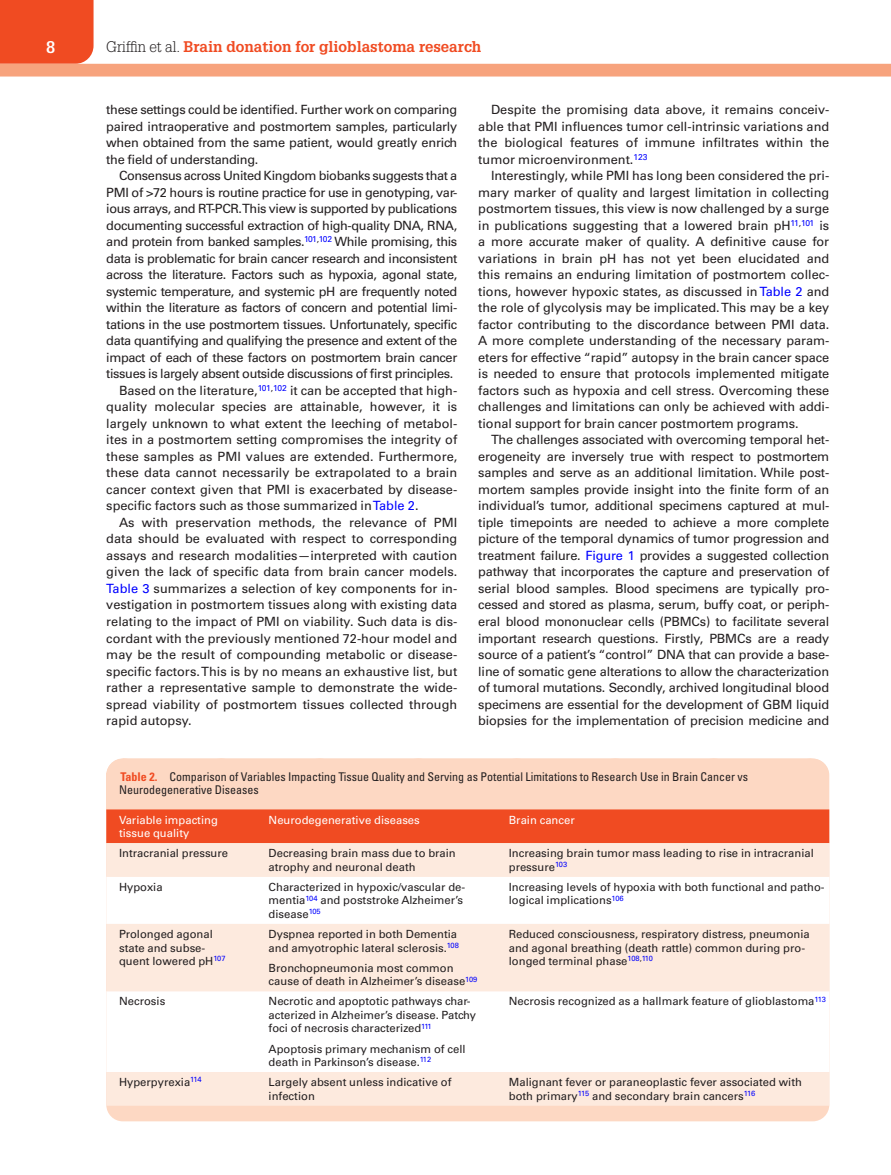
<style>
.page{position:relative;width:891px;height:1175px;background:#fff}
.page>*{position:absolute;margin:0;border:0;box-sizing:border-box;transform-origin:0 0}
.t1{font:700 16.5px "Glypha LT Std";color:#fff}
.t2{font:700 15px "Glypha LT Std";color:#f04b22}
.REV_TextInd{font:12.75px/16.5px "Univers LT Std";letter-spacing:-.005em;color:#231f20;text-align:justify}
.REV_Text{font:12.75px/16.5px "Univers LT Std";letter-spacing:-.02em;color:#231f20;text-align:justify}
.TabTitle{font:condensed 12px/13.5px "Univers LT Std";color:#231f20}
.TabBody{font:11.25px/13.5px "Univers LT Std";color:#231f20}
.TabBody2{font:11.25px/13.5px "Univers LT Std";color:#231f20}
.TabBody1{font:11.25px/13.5px "Univers LT Std";color:#231f20}
.TableHeader{font:11.25px/13.5px "Univers LT Std";color:#fff}
.s1{font-weight:300;color:#231f20}
.s2{color:#00f}
.s3{font-weight:700;color:#f04b22}
</style>
<div class="page">
<div style="left:0;top:0;width:94px;height:64px;background:#f04b22"></div>
<div style="left:0;top:64px;width:891px;height:12px;background:#f7a37d"></div>
<div style="left:106px;top:758px;width:723px;height:363px;background:#fdd8c3;border-radius:16px"></div>
<svg style="left:223px;top:758px;width:539px;height:1px"></svg>
<div style="left:106px;top:809px;width:723px;height:34px;background:#f04b22"></div>
<div style="left:106px;top:843px;width:723px;height:262px;background:#fdeade"></div>
<svg style="left:106px;top:876px;width:723px;height:196px;background:#fef7f3"></svg>
<p class="t1" style="left:46px;top:37px;width:11px">8</p>
<p class="t2" style="left:106px;top:37px;width:376px"><span class="s1">Griffin et al.</span> Brain donation for glioblastoma research</p>
<p class="REV_Text" style="left:106px;top:102px;width:353px">these settings could be identified. Further work on comparing paired intraoperative and postmortem samples, particularly when obtained from the same patient, would greatly enrich the field of understanding.</p>
<p class="REV_TextInd" style="left:106px;top:168px;width:353px;text-indent:13px">Consensus across United Kingdom biobanks suggests that a PMI of &gt;72 hours is routine practice for use in genotyping, var&shy;ious arrays, and RT-PCR. This view is supported by publications documenting successful extraction of high-quality DNA, RNA, and protein from banked samples.<sup>101</sup><sup>,</sup><sup>102</sup> While promising, this data is problematic for brain cancer research and inconsistent across the literature. Factors such as hypoxia, agonal state, systemic temperature, and systemic pH are frequently noted within the literature as factors of concern and potential limi&shy;tations in the use postmortem tissues. Unfortunately, specific data quantifying and qualifying the presence and extent of the impact of each of these factors on postmortem brain cancer tissues is largely absent outside discussions of first principles.</p>
<p class="REV_TextInd" style="left:106px;top:382px;width:353px;text-indent:13px">Based on the literature,<sup>101</sup><sup>,</sup><sup>102</sup> it can be accepted that high&shy;quality molecular species are attainable, however, it is largely unknown to what extent the leeching of metabol&shy;ites in a postmortem setting compromises the integrity of these samples as PMI values are extended. Furthermore, these data cannot necessarily be extrapolated to a brain cancer context given that PMI is exacerbated by disease&shy;specific factors such as those summarized in <span class="s2">Table 2</span>.</p>
<p class="REV_TextInd" style="left:106px;top:514px;width:353px;text-indent:13px">As with preservation methods, the relevance of PMI data should be evaluated with respect to corresponding assays and research modalities—interpreted with caution given the lack of specific data from brain cancer models.<br><span class="s2">Table 3</span> summarizes a selection of key components for in&shy;vestigation in postmortem tissues along with existing data relating to the impact of PMI on viability. Such data is dis&shy;cordant with the previously mentioned 72-hour model and may be the result of compounding metabolic or disease&shy;specific factors. This is by no means an exhaustive list, but rather a representative sample to demonstrate the wide&shy;spread viability of postmortem tissues collected through rapid autopsy.</p>
<p class="REV_TextInd" style="left:478px;top:102px;width:353px;text-indent:13px">Despite the promising data above, it remains conceiv&shy;able that PMI influences tumor cell-intrinsic variations and the biological features of immune infiltrates within the tumor microenvironment.<sup>123</sup></p>
<p class="REV_TextInd" style="left:478px;top:168px;width:353px;text-indent:13px">Interestingly, while PMI has long been considered the pri&shy;mary marker of quality and largest limitation in collecting postmortem tissues, this view is now challenged by a surge in publications suggesting that a lowered brain pH<sup>11</sup><sup>,</sup><sup>101</sup> is a more accurate maker of quality. A definitive cause for variations in brain pH has not yet been elucidated and this remains an enduring limitation of postmortem collec&shy;tions, however hypoxic states, as discussed in <span class="s2">Table 2</span> and the role of glycolysis may be implicated. This may be a key factor contributing to the discordance between PMI data.<br>A more complete understanding of the necessary param&shy;eters for effective “rapid” autopsy in the brain cancer space is needed to ensure that protocols implemented mitigate factors such as hypoxia and cell stress. Overcoming these challenges and limitations can only be achieved with addi&shy;tional support for brain cancer postmortem programs.</p>
<p class="REV_TextInd" style="left:478px;top:432px;width:353px;text-indent:13px">The challenges associated with overcoming temporal het&shy;erogeneity are inversely true with respect to postmortem samples and serve as an additional limitation. While post&shy;mortem samples provide insight into the finite form of an individual’s tumor, additional specimens captured at mul&shy;tiple timepoints are needed to achieve a more complete picture of the temporal dynamics of tumor progression and treatment failure. <span class="s2">Figure 1</span> provides a suggested collection pathway that incorporates the capture and preservation of serial blood samples. Blood specimens are typically pro&shy;cessed and stored as plasma, serum, buffy coat, or periph&shy;eral blood mononuclear cells (PBMCs) to facilitate several important research questions. Firstly, PBMCs are a ready source of a patient’s “control” DNA that can provide a base&shy;line of somatic gene alterations to allow the characterization of tumoral mutations. Secondly, archived longitudinal blood specimens are essential for the development of GBM liquid biopsies for the implementation of precision medicine and</p>
<p class="TabTitle" style="left:119px;top:769px;width:631px"><span class="s3">Table 2.</span> Comparison of Variables Impacting Tissue Quality and Serving as Potential Limitations to Research Use in Brain Cancer vs<br>Neurodegenerative Diseases</p>
<p class="TableHeader" style="left:119px;top:813px;width:100px">Variable impacting tissue quality</p>
<p class="TableHeader" style="left:269px;top:813px;width:153px">Neurodegenerative diseases</p>
<p class="TableHeader" style="left:509px;top:813px;width:67px">Brain cancer</p>
<p class="TabBody1" style="left:119px;top:846px;width:111px">Intracranial pressure</p>
<p class="TabBody1" style="left:269px;top:846px;width:189px">Decreasing brain mass due to brain atrophy and neuronal death</p>
<p class="TabBody1" style="left:509px;top:846px;width:307px">Increasing brain tumor mass leading to rise in intracranial pressure<sup>103</sup></p>
<p class="TabBody" style="left:119px;top:880px;width:45px">Hypoxia</p>
<p class="TabBody" style="left:269px;top:880px;width:198px">Characterized in hypoxic/vascular de&shy;mentia<sup>104</sup> and poststroke Alzheimer’s disease<sup>105</sup></p>
<p class="TabBody" style="left:509px;top:880px;width:317px">Increasing levels of hypoxia with both functional and patho&shy;logical implications<sup>106</sup></p>
<p class="TabBody" style="left:119px;top:927px;width:108px">Prolonged agonal state and subse&shy;quent lowered pH<sup>107</sup></p>
<p class="TabBody" style="left:269px;top:927px;width:192px">Dyspnea reported in both Dementia and amyotrophic lateral sclerosis.<sup>108</sup></p>
<p class="TabBody" style="left:509px;top:927px;width:303px">Reduced consciousness, respiratory distress, pneumonia and agonal breathing (death rattle) common during pro&shy;longed terminal phase<sup>108</sup><sup>,</sup><sup>110</sup></p>
<p class="TabBody" style="left:269px;top:961px;width:210px">Bronchopneumonia most common cause of death in Alzheimer’s disease<sup>109</sup></p>
<p class="TabBody" style="left:119px;top:994px;width:48px">Necrosis</p>
<p class="TabBody" style="left:269px;top:994px;width:209px">Necrotic and apoptotic pathways char&shy;acterized in Alzheimer’s disease. Patchy foci of necrosis characterized<sup>111</sup></p>
<p class="TabBody" style="left:509px;top:994px;width:319px">Necrosis recognized as a hallmark feature of glioblastoma<sup>113</sup></p>
<p class="TabBody" style="left:269px;top:1041px;width:198px">Apoptosis primary mechanism of cell death in Parkinson’s disease.<sup>112</sup></p>
<p class="TabBody2" style="left:119px;top:1075px;width:84px">Hyperpyrexia<sup>114</sup></p>
<p class="TabBody2" style="left:269px;top:1075px;width:184px">Largely absent unless indicative of infection</p>
<p class="TabBody2" style="left:509px;top:1075px;width:295px">Malignant fever or paraneoplastic fever associated with both primary<sup>115</sup> and secondary brain cancers<sup>116</sup></p>
</div>
